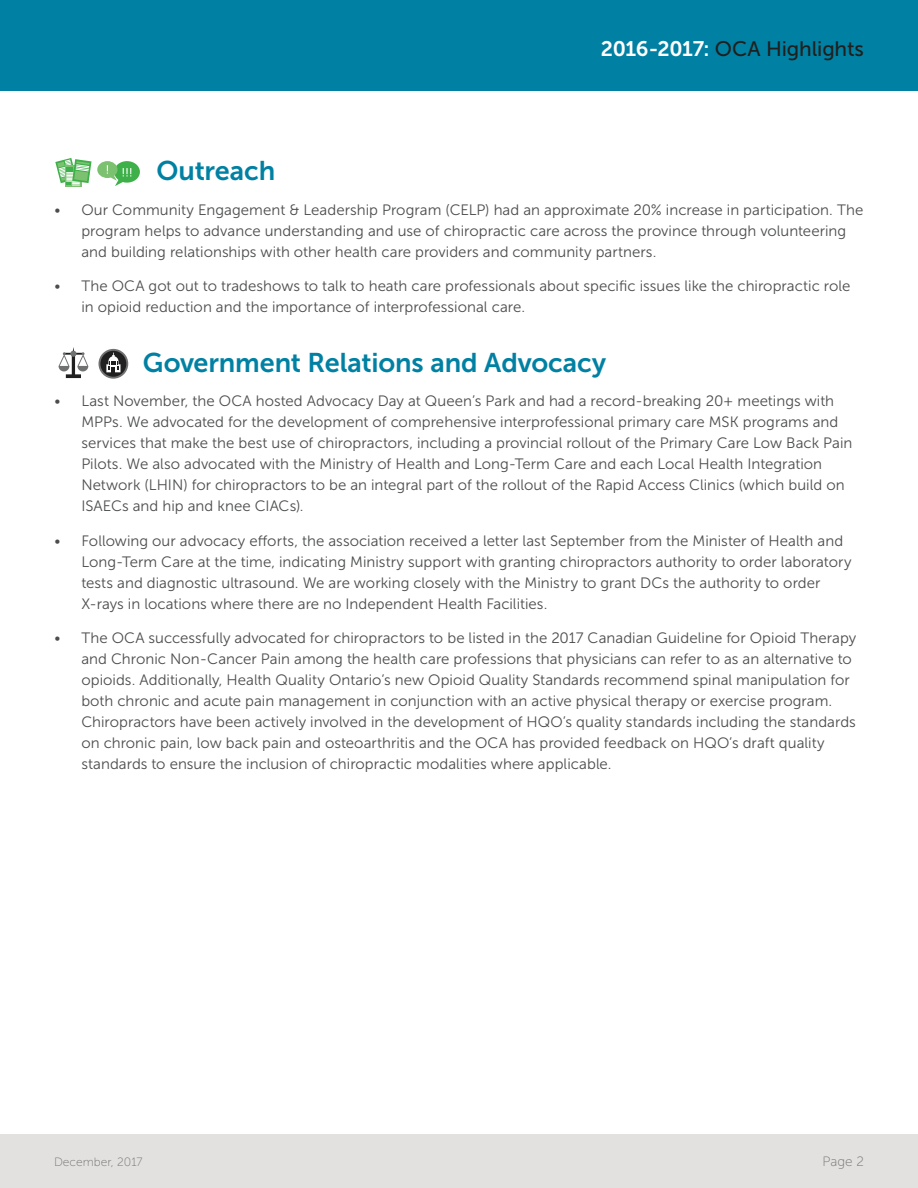
<style>
.page{position:relative;width:918px;height:1188px;background:#fff}
.page>*{position:absolute;margin:0;border:0;box-sizing:border-box;transform-origin:0 0}
.Headings{font:27px "Museo Sans 700";letter-spacing:-.005em;color:#0081a3}
.t1{font:21px "Museo Sans 500";letter-spacing:-.005em;color:#1f201f}
.t2{font:15px/21px "Museo Sans 300";letter-spacing:.005em;color:#4b4c4d}
.t3{font:13.5px "Museo Sans 100";color:#767271}
.t4{font:12px "Museo Sans 100";color:#767271}
.s1{font-family:"Museo Sans 700";color:#fff}
</style>
<div class="page">
<div style="left:0;top:0;width:918px;height:91px;background:#0081a3"></div>
<div style="left:0;top:1134px;width:918px;height:54px;background:#e2e1e0"></div>
<svg style="left:98px;top:349px;width:30px;height:30px"></svg>
<svg style="left:58px;top:347px;width:30px;height:31px"></svg>
<div style="left:65px;top:165px;width:16px;height:22px;background:#7bc16f"></div>
<svg style="left:55px;top:158px;width:85px;height:28px"></svg>
<p class="t1" style="left:601px;top:38px;width:265px"><span class="s1">2016-2017:</span> OCA Highlights</p>
<p class="Headings" style="left:156px;top:156px;width:120px">Outreach</p>
<p class="t2" style="left:81px;top:199px;width:783px;text-indent:-27px">• Our Community Engagement &amp; Leadership Program (CELP) had an approximate 20% increase in participation. The program helps to advance understanding and use of chiropractic care across the province through volunteering and building relationships with other health care providers and community partners.</p>
<p class="t2" style="left:81px;top:276px;width:771px;text-indent:-27px">• The OCA got out to tradeshows to talk to heath care professionals about specific issues like the chiropractic role in opioid reduction and the importance of interprofessional care.</p>
<p class="Headings" style="left:143px;top:347px;width:465px">Government Relations and Advocacy</p>
<p class="t2" style="left:81px;top:391px;width:773px;text-indent:-27px">• Last November, the OCA hosted Advocacy Day at Queen’s Park and had a record-breaking 20+ meetings with MPPs. We advocated for the development of comprehensive interprofessional primary care MSK programs and services that make the best use of chiropractors, including a provincial rollout of the Primary Care Low Back Pain Pilots. We also advocated with the Ministry of Health and Long-Term Care and each Local Health Integration Network (LHIN) for chiropractors to be an integral part of the rollout of the Rapid Access Clinics (which build on ISAECs and hip and knee CIACs).</p>
<p class="t2" style="left:81px;top:530px;width:772px;text-indent:-27px">• Following our advocacy efforts, the association received a letter last September from the Minister of Health and Long-Term Care at the time, indicating Ministry support with granting chiropractors authority to order laboratory tests and diagnostic ultrasound. We are working closely with the Ministry to grant DCs the authority to order X-rays in locations where there are no Independent Health Facilities.</p>
<p class="t2" style="left:81px;top:628px;width:776px;text-indent:-27px">• The OCA successfully advocated for chiropractors to be listed in the 2017 Canadian Guideline for Opioid Therapy and Chronic Non-Cancer Pain among the health care professions that physicians can refer to as an alternative to opioids. Additionally, Health Quality Ontario’s new Opioid Quality Standards recommend spinal manipulation for both chronic and acute pain management in conjunction with an active physical therapy or exercise program.<br>Chiropractors have been actively involved in the development of HQO’s quality standards including the standards on chronic pain, low back pain and osteoarthritis and the OCA has provided feedback on HQO’s draft quality standards to ensure the inclusion of chiropractic modalities where applicable.</p>
<p class="t4" style="left:54px;top:1155px;width:90px">December, 2017</p>
<p class="t3" style="left:823px;top:1154px;width:43px">Page 2</p>
</div>
